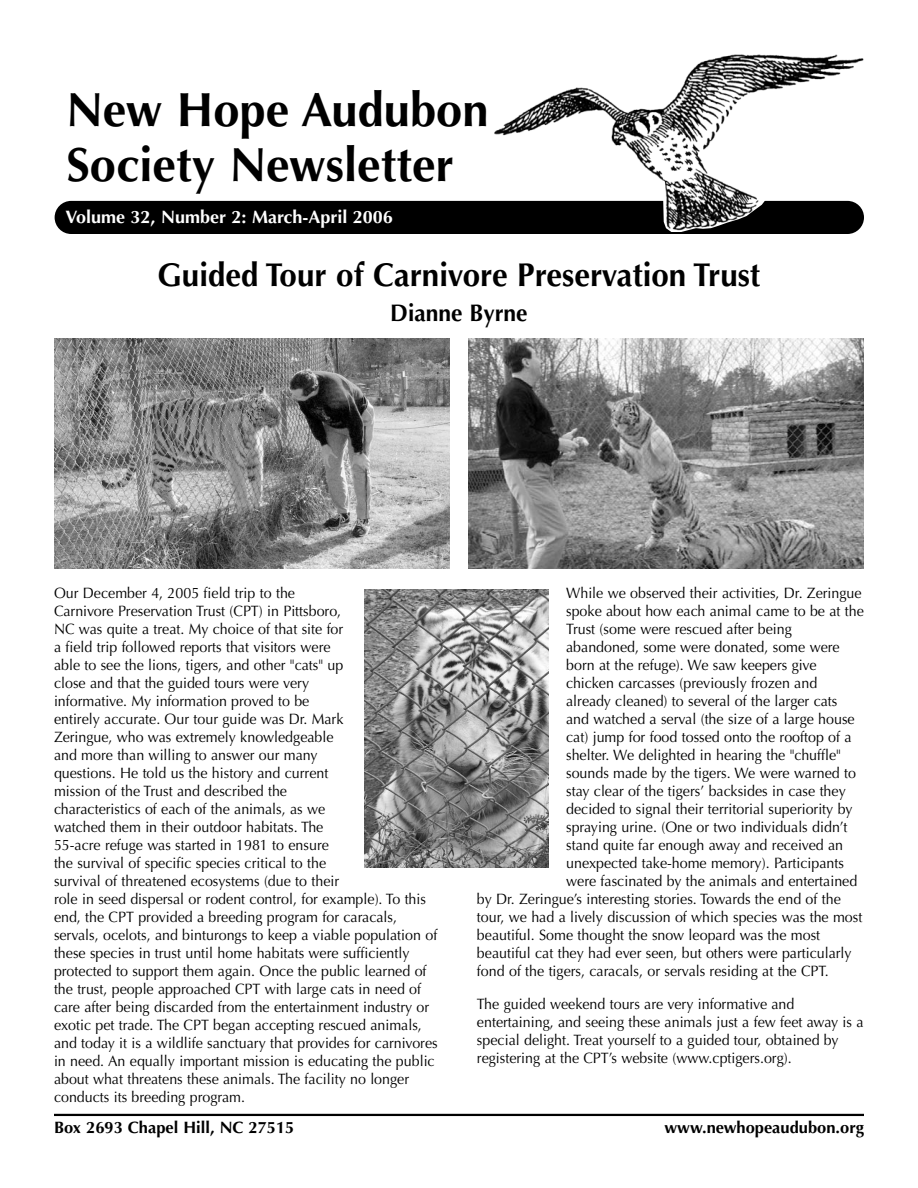
<style>
.page{position:relative;width:918px;height:1188px;background:#fff}
.page>*{position:absolute;margin:0;border:0;box-sizing:border-box;transform-origin:0 0}
.t1{font:700 48px/55.5px "Optima";color:#000}
.t2{font:700 33px "Optima";color:#000;scale:.95 1}
.t3{font:700 24px "Optima";color:#000;scale:.95 1}
.t4{font:700 18px "Optima";color:#fff}
.t5{font:700 16.5px "Optima";color:#000}
.t6{font:15px/18px "Optima";color:#000;scale:.95 1}
</style>
<div class="page">
<hr style="left:54px;top:1114px;width:810px;height:2px;background:#000">
<div style="left:55px;top:201px;width:809px;height:33px;background:#000;border-radius:17px"></div>
<img style="left:492px;top:54px;width:372px;height:178px">
<img style="left:54px;top:339px;width:396px;height:229px">
<img style="left:468px;top:339px;width:396px;height:229px">
<img style="left:365px;top:589px;width:183px;height:279px">
<h1 class="t1" style="left:66px;top:86px;width:424px">New Hope Audubon<br>Society Newsletter</h1>
<p class="t4" style="left:65px;top:209px;width:329px">Volume 32, Number 2: March-April 2006</p>
<h2 class="t2" style="left:158px;top:261px;width:636px">Guided Tour of Carnivore Preservation Trust</h2>
<h3 class="t3" style="left:390px;top:303px;width:146px">Dianne Byrne</h3>
<p class="t6" style="left:54px;top:585px;width:405px">Our December 4, 2005 field trip to the<br>Carnivore Preservation Trust (CPT) in Pittsboro,<br>NC was quite a treat. My choice of that site for<br>a field trip followed reports that visitors were<br>able to see the lions, tigers, and other "cats" up<br>close and that the guided tours were very<br>informative. My information proved to be<br>entirely accurate. Our tour guide was Dr. Mark<br>Zeringue, who was extremely knowledgeable<br>and more than willing to answer our many<br>questions. He told us the history and current<br>mission of the Trust and described the<br>characteristics of each of the animals, as we<br>watched them in their outdoor habitats. The<br>55-acre refuge was started in 1981 to ensure<br>the survival of specific species critical to the<br>survival of threatened ecosystems (due to their<br>role in seed dispersal or rodent control, for example). To this end, the CPT provided a breeding program for caracals, servals, ocelots, and binturongs to keep a viable population of these species in trust until home habitats were sufficiently protected to support them again. Once the public learned of the trust, people approached CPT with large cats in need of care after being discarded from the entertainment industry or exotic pet trade. The CPT began accepting rescued animals, and today it is a wildlife sanctuary that provides for carnivores in need. An equally important mission is educating the public about what threatens these animals. The facility no longer conducts its breeding program.</p>
<p class="t6" style="left:566px;top:585px;width:312px">While we observed their activities, Dr. Zeringue</p>
<p class="t6" style="left:566px;top:603px;width:315px">spoke about how each animal came to be at the</p>
<p class="t6" style="left:566px;top:621px;width:239px">Trust (some were rescued after being</p>
<p class="t6" style="left:566px;top:639px;width:289px">abandoned, some were donated, some were</p>
<p class="t6" style="left:566px;top:657px;width:265px">born at the refuge). We saw keepers give</p>
<p class="t6" style="left:566px;top:675px;width:266px">chicken carcasses (previously frozen and</p>
<p class="t6" style="left:566px;top:693px;width:287px">already cleaned) to several of the larger cats</p>
<p class="t6" style="left:566px;top:711px;width:305px">and watched a serval (the size of a large house</p>
<p class="t6" style="left:566px;top:729px;width:302px">cat) jump for food tossed onto the rooftop of a</p>
<p class="t6" style="left:566px;top:747px;width:291px">shelter. We delighted in hearing the "chuffle"</p>
<p class="t6" style="left:566px;top:765px;width:307px">sounds made by the tigers. We were warned to</p>
<p class="t6" style="left:566px;top:783px;width:296px">stay clear of the tigers’ backsides in case they</p>
<p class="t6" style="left:566px;top:801px;width:303px">decided to signal their territorial superiority by</p>
<p class="t6" style="left:566px;top:819px;width:297px">spraying urine. (One or two individuals didn’t</p>
<p class="t6" style="left:566px;top:837px;width:293px">stand quite far enough away and received an</p>
<p class="t6" style="left:566px;top:855px;width:294px">unexpected take-home memory). Participants</p>
<p class="t6" style="left:566px;top:873px;width:308px">were fascinated by the animals and entertained</p>
<p class="t6" style="left:477px;top:891px;width:385px">by Dr. Zeringue’s interesting stories. Towards the end of the</p>
<p class="t6" style="left:477px;top:909px;width:407px">tour, we had a lively discussion of which species was the most</p>
<p class="t6" style="left:477px;top:927px;width:363px">beautiful. Some thought the snow leopard was the most</p>
<p class="t6" style="left:477px;top:945px;width:396px">beautiful cat they had ever seen, but others were particularly</p>
<p class="t6" style="left:477px;top:963px;width:372px">fond of the tigers, caracals, or servals residing at the CPT.</p>
<p class="t6" style="left:477px;top:996px;width:408px">The guided weekend tours are very informative and entertaining, and seeing these animals just a few feet away is a special delight. Treat yourself to a guided tour, obtained by registering at the CPT’s website (www.cptigers.org).</p>
<p class="t5" style="left:54px;top:1120px;width:242px">Box 2693 Chapel Hill, NC 27515</p>
<p class="t5" style="left:664px;top:1120px;width:201px">www.newhopeaudubon.org</p>
</div>
